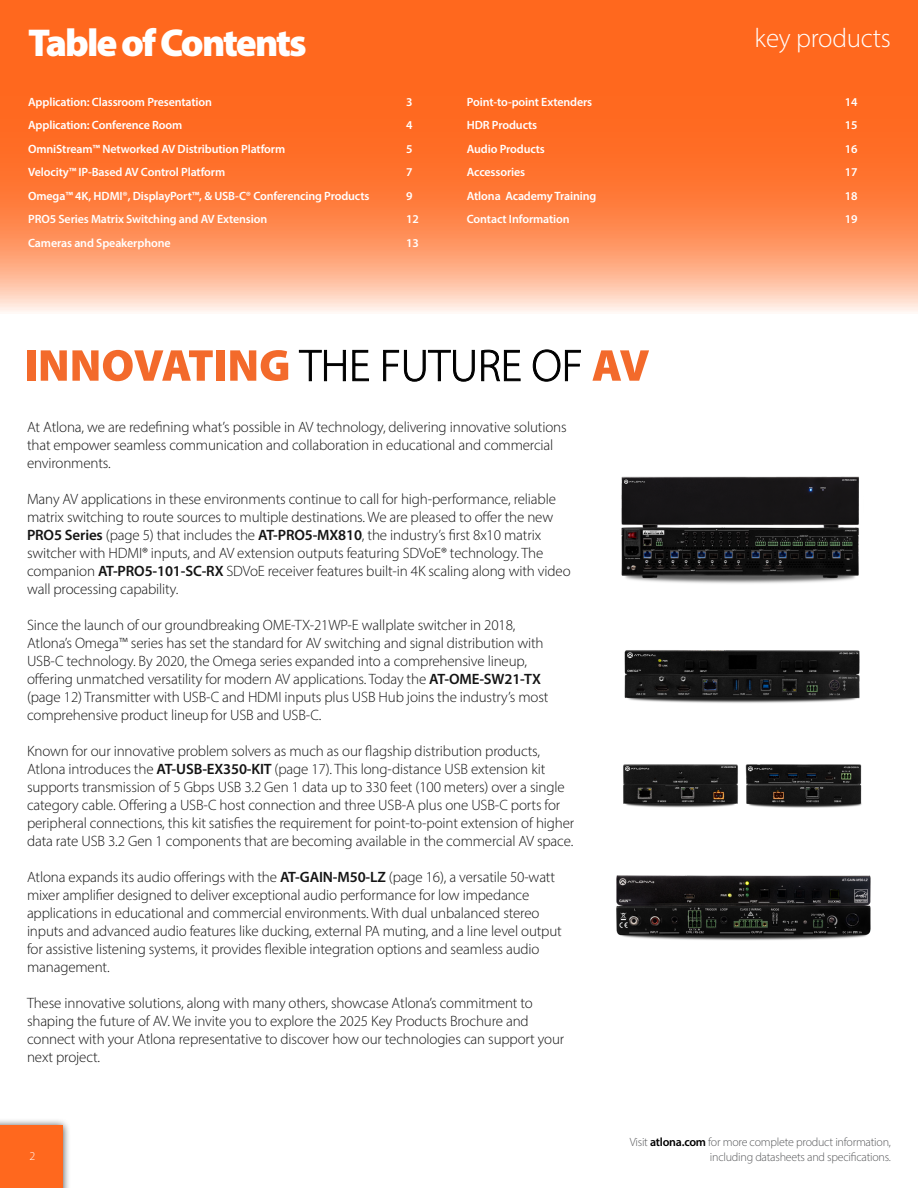
<style>
.page{position:relative;width:918px;height:1188px;background:#fff}
.page>*{position:absolute;margin:0;border:0;box-sizing:border-box;transform-origin:0 0}
.t1{font:900 39px "Myriad Pro";letter-spacing:-.05em;color:#fff}
.t2{font:300 27px "Myriad Pro";letter-spacing:-.01em;color:#fff}
.t3{font:300 15px/18px "Myriad Pro";letter-spacing:-.01em;color:#141414}
.t4{font:600 12px "Myriad Pro";letter-spacing:-.01em;color:#fff}
.t5{font:300 12px/15px "Myriad Pro";letter-spacing:-.02em;color:#58595b;text-align:right}
.t6{font:300 12px "Myriad Pro";color:#fff}
.s1{font-weight:600}
.s2{font-weight:600;color:#000}
</style>
<div class="page">
<div style="left:0;top:1117px;width:70px;height:71px;background:#000;opacity:.75"></div>
<div style="left:0;top:1126px;width:62px;height:62px;background:#ff681e"></div>
<svg style="left:0;top:0;width:918px;height:312px;background:#ff8144"></svg>
<img style="left:624px;top:650px;width:236px;height:53px">
<img style="left:621px;top:476px;width:238px;height:108px">
<div style="left:27px;top:350px;width:8px;height:31px;background:#f36a2b"></div>
<svg style="left:41px;top:350px;width:172px;height:31px"></svg>
<div style="left:216px;top:350px;width:9px;height:31px;background:#f36a2b"></div>
<svg style="left:230px;top:350px;width:58px;height:31px"></svg>
<svg style="left:299px;top:350px;width:47px;height:31px"></svg>
<svg style="left:352px;top:350px;width:17px;height:31px"></svg>
<svg style="left:383px;top:350px;width:92px;height:32px"></svg>
<svg style="left:481px;top:350px;width:40px;height:31px"></svg>
<svg style="left:533px;top:349px;width:48px;height:33px"></svg>
<svg style="left:592px;top:350px;width:57px;height:31px"></svg>
<img style="left:623px;top:764px;width:239px;height:44px">
<img style="left:616px;top:875px;width:255px;height:65px">
<h1 class="t1" style="left:28px;top:16px;width:280px">Table of Contents</h1>
<h2 class="t2" style="left:755px;top:22px;width:138px">key products</h2>
<p class="t4" style="left:28px;top:94px;width:185px">Application: Classroom Presentation</p>
<p class="t4" style="left:406px;top:94px;width:8px">3</p>
<p class="t4" style="left:28px;top:117px;width:156px">Application: Conference Room</p>
<p class="t4" style="left:406px;top:117px;width:8px">4</p>
<p class="t4" style="left:28px;top:141px;width:259px">OmniStream™ Networked AV Distribution Platform</p>
<p class="t4" style="left:406px;top:141px;width:8px">5</p>
<p class="t4" style="left:28px;top:164px;width:199px">Velocity™ IP-Based AV Control Platform</p>
<p class="t4" style="left:406px;top:164px;width:8px">7</p>
<p class="t4" style="left:28px;top:188px;width:343px">Omega™ 4K, HDMI®, DisplayPort™, &amp; USB-C® Conferencing Products</p>
<p class="t4" style="left:406px;top:188px;width:8px">9</p>
<p class="t4" style="left:28px;top:211px;width:241px">PRO5 Series Matrix Switching and AV Extension</p>
<p class="t4" style="left:406px;top:211px;width:14px">12</p>
<p class="t4" style="left:28px;top:235px;width:144px">Cameras and Speakerphone</p>
<p class="t4" style="left:406px;top:235px;width:14px">13</p>
<p class="t4" style="left:467px;top:94px;width:127px">Point-to-point Extenders</p>
<p class="t4" style="left:845px;top:94px;width:14px">14</p>
<p class="t4" style="left:467px;top:117px;width:72px">HDR Products</p>
<p class="t4" style="left:845px;top:117px;width:14px">15</p>
<p class="t4" style="left:467px;top:141px;width:80px">Audio Products</p>
<p class="t4" style="left:845px;top:141px;width:14px">16</p>
<p class="t4" style="left:467px;top:164px;width:60px">Accessories</p>
<p class="t4" style="left:845px;top:164px;width:14px">17</p>
<p class="t4" style="left:467px;top:188px;width:131px">Atlona Academy Training</p>
<p class="t4" style="left:845px;top:188px;width:14px">18</p>
<p class="t4" style="left:467px;top:211px;width:104px">Contact Information</p>
<p class="t4" style="left:845px;top:211px;width:14px">19</p>
<p class="t3" style="left:27px;top:418px;width:541px">At Atlona, we are redefining what’s possible in AV technology, delivering innovative solutions that empower seamless communication and collaboration in educational and commercial environments.</p>
<p class="t3" style="left:27px;top:490px;width:545px">Many AV applications in these environments continue to call for high-performance, reliable matrix switching to route sources to multiple destinations. We are pleased to offer the new <span class="s1">PRO5 Series</span> (page 5) that includes the <span class="s1">AT-PRO5-MX810</span>, the industry’s first 8x10 matrix switcher with HDMI® inputs, and AV extension outputs featuring SDVoE® technology. The companion <span class="s1">AT-PRO5-101-SC-RX</span> SDVoE receiver features built-in 4K scaling along with video wall processing capability.</p>
<p class="t3" style="left:27px;top:616px;width:523px">Since the launch of our groundbreaking OME-TX-21WP-E wallplate switcher in 2018, Atlona’s Omega™ series has set the standard for AV switching and signal distribution with USB-C technology. By 2020, the Omega series expanded into a comprehensive lineup, offering unmatched versatility for modern AV applications. Today the <span class="s1">AT-OME-SW21-TX </span>(page 12) Transmitter with USB-C and HDMI inputs plus USB Hub joins the industry’s most comprehensive product lineup for USB and USB-C.</p>
<p class="t3" style="left:27px;top:742px;width:549px">Known for our innovative problem solvers as much as our flagship distribution products, Atlona introduces the <span class="s1">AT-USB-EX350-KIT</span> (page 17). This long-distance USB extension kit supports transmission of 5 Gbps USB 3.2 Gen 1 data up to 330 feet (100 meters) over a single category cable. Offering a USB-C host connection and three USB-A plus one USB-C ports for peripheral connections, this kit satisfies the requirement for point-to-point extension of higher data rate USB 3.2 Gen 1 components that are becoming available in the commercial AV space.</p>
<p class="t3" style="left:27px;top:868px;width:536px">Atlona expands its audio offerings with the <span class="s1">AT-GAIN-M50-LZ</span> (page 16), a versatile 50-watt mixer amplifier designed to deliver exceptional audio performance for low impedance applications in educational and commercial environments. With dual unbalanced stereo inputs and advanced audio features like ducking, external PA muting, and a line level output for assistive listening systems, it provides flexible integration options and seamless audio management.</p>
<p class="t3" style="left:27px;top:994px;width:539px">These innovative solutions, along with many others, showcase Atlona’s commitment to shaping the future of AV. We invite you to explore the 2025 Key Products Brochure and connect with your Atlona representative to discover how our technologies can support your next project.</p>
<p class="t6" style="left:29px;top:1149px;width:7px">2</p>
<p class="t5" style="left:630px;top:1134px;width:263px">Visit <span class="s2">atlona.com</span> for more complete product information, including datasheets and specifications.</p>
</div>
